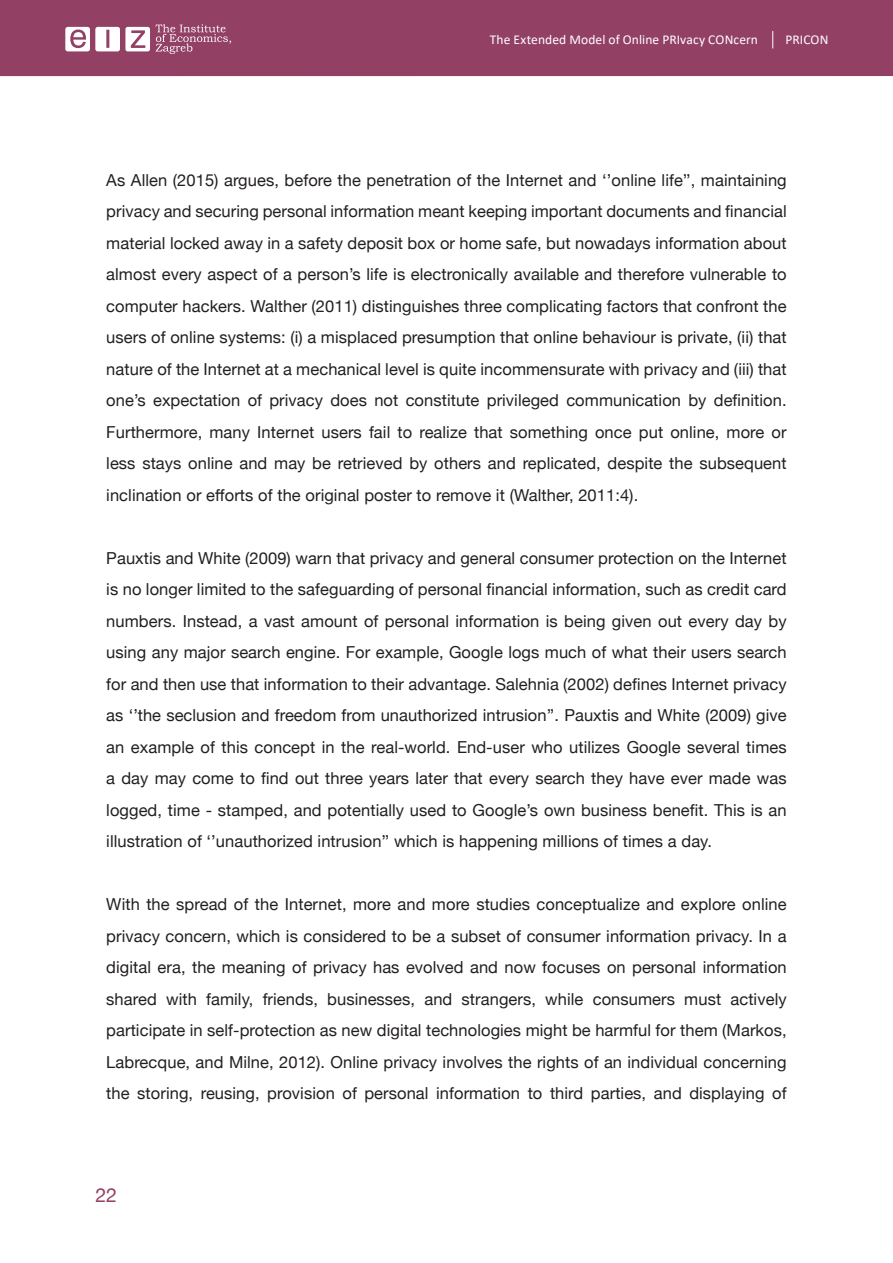
<style>
.page{position:relative;width:893px;height:1263px;background:#fff}
.page>*{position:absolute;margin:0;border:0;box-sizing:border-box;transform-origin:0 0}
.t1{font:19.5px "Helvetica Neue";color:#934065}
.t2{font:16.5px/31.5px "Helvetica Neue";letter-spacing:.005em;color:#231f20;text-align:justify}
.t3{font:13.5px "Calibri";letter-spacing:.01em;color:#fff}
</style>
<div class="page">
<div style="left:0;top:0;width:893px;height:76px;background:#934065"></div>
<svg style="left:772px;top:31px;width:1px;height:17px"></svg>
<svg style="left:65px;top:24px;width:166px;height:30px"></svg>
<p class="t3" style="left:490px;top:30px;width:270px">The Extended Model of Online PRIvacy CONcern</p>
<p class="t3" style="left:785px;top:30px;width:44px">PRICON</p>
<p class="t2" style="left:106px;top:165px;width:682px">As Allen (2015) argues, before the penetration of the Internet and ‘’online life’’, maintaining privacy and securing personal information meant keeping important documents and financial material locked away in a safety deposit box or home safe, but nowadays information about almost every aspect of a person’s life is electronically available and therefore vulnerable to computer hackers. Walther (2011) distinguishes three complicating factors that confront the users of online systems: (i) a misplaced presumption that online behaviour is private, (ii) that nature of the Internet at a mechanical level is quite incommensurate with privacy and (iii) that one’s expectation of privacy does not constitute privileged communication by definition.<br>Furthermore, many Internet users fail to realize that something once put online, more or less stays online and may be retrieved by others and replicated, despite the subsequent inclination or efforts of the original poster to remove it (Walther, 2011:4).</p>
<p class="t2" style="left:106px;top:543px;width:682px">Pauxtis and White (2009) warn that privacy and general consumer protection on the Internet is no longer limited to the safeguarding of personal financial information, such as credit card numbers. Instead, a vast amount of personal information is being given out every day by using any major search engine. For example, Google logs much of what their users search for and then use that information to their advantage. Salehnia (2002) defines Internet privacy as ‘’the seclusion and freedom from unauthorized intrusion’’. Pauxtis and White (2009) give an example of this concept in the real-world. End-user who utilizes Google several times a day may come to find out three years later that every search they have ever made was logged, time - stamped, and potentially used to Google’s own business benefit. This is an illustration of ‘’unauthorized intrusion’’ which is happening millions of times a day.</p>
<p class="t2" style="left:106px;top:890px;width:682px">With the spread of the Internet, more and more studies conceptualize and explore online privacy concern, which is considered to be a subset of consumer information privacy. In a digital era, the meaning of privacy has evolved and now focuses on personal information shared with family, friends, businesses, and strangers, while consumers must actively participate in self-protection as new digital technologies might be harmful for them (Markos, Labrecque, and Milne, 2012). Online privacy involves the rights of an individual concerning the storing, reusing, provision of personal information to third parties, and displaying of</p>
<p class="t1" style="left:95px;top:1181px;width:23px">22</p>
</div>
